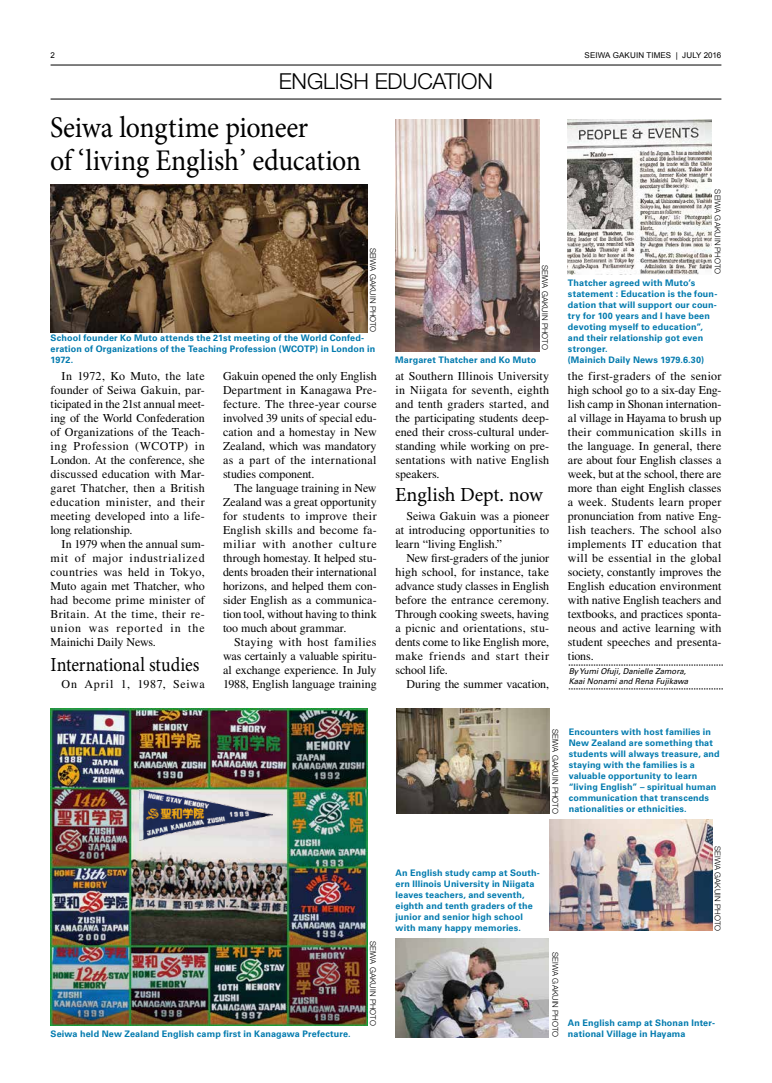
<style>
.page{position:relative;width:772px;height:1083px;background:#fff}
.page>*{position:absolute;margin:0;border:0;box-sizing:border-box;transform-origin:0 0}
.t1{font:30px/33px "Minion Pro";letter-spacing:-.01em;color:#000;scale:.93 1}
.t2{font:300 22px "Helvetica Neue LT Std";letter-spacing:-.005em;color:#000}
.t3{font:20px "Minion Pro";letter-spacing:-.005em;color:#000;scale:.9 1}
.t4{font:20px "Minion Pro";letter-spacing:-.005em;color:#000}
.t5{font:12px/14px "Times LT Std";letter-spacing:.005em;color:#000;text-align:justify}
.t6{font:12px "Times LT Std";letter-spacing:.055em;color:#000}
.t7{font:700 9px/11px "Univers LT Std";letter-spacing:.015em;color:#007aae}
.t8{font:300 8px "Helvetica Neue LT Std";letter-spacing:.01em;color:#000}
.t9{font:italic 8px/10px "Univers LT Std";color:#000}
.t10{font:8px "Arial";letter-spacing:.015em;color:#000}
</style>
<div class="page">
<hr style="left:51px;top:65px;width:670px;height:1px;background:#000">
<hr style="left:51px;top:99px;width:670px;height:1px;background:#000">
<img style="left:51px;top:709px;width:316px;height:316px">
<img style="left:51px;top:184px;width:316px;height:148px">
<img style="left:395px;top:120px;width:144px;height:232px">
<img style="left:567px;top:120px;width:143px;height:154px">
<img style="left:396px;top:708px;width:153px;height:105px">
<img style="left:395px;top:938px;width:153px;height:99px">
<img style="left:549px;top:819px;width:162px;height:112px">
<img style="left:140px;top:788px;width:132px;height:52px">
<svg style="left:568px;top:665px;width:154px;height:1px"></svg>
<svg style="left:568px;top:689px;width:154px;height:1px"></svg>
<p class="t10" style="left:51px;top:50px;width:6px">2</p>
<p class="t10" style="left:584px;top:50px;width:138px">SEIWA GAKUIN TIMES | JULY 2016</p>
<h2 class="t2" style="left:279px;top:68px;width:215px">ENGLISH EDUCATION</h2>
<h1 class="t1" style="left:50px;top:111px;width:336px">Seiwa longtime pioneer<br>of ‘living English’ education</h1>
<p class="t8" style="left:377px;top:248px;width:86px;rotate:90deg">SEIWA GAKUIN PHOTO</p>
<p class="t7" style="left:51px;top:332px;width:326px">School founder Ko Muto attends the 21st meeting of the World Confed&shy;eration of Organizations of the Teaching Profession (WCOTP) in London in<br>1972.</p>
<p class="t5" style="left:51px;top:368px;width:156px;text-indent:11px">In 1972, Ko Muto, the late founder of Seiwa Gakuin, par&shy;ticipated in the 21st annual meet&shy;ing of the World Confederation of Organizations of the Teach&shy;ing Profession (WCOTP) in London. At the conference, she discussed education with Mar&shy;garet Thatcher, then a British education minister, and their meeting developed into a life&shy;long relationship.</p>
<p class="t5" style="left:51px;top:537px;width:156px;text-indent:11px">In 1979 when the annual sum&shy;mit of major industrialized countries was held in Tokyo, Muto again met Thatcher, who had become prime minister of Britain. At the time, their re&shy;union was reported in the Mainichi Daily News.</p>
<p class="t6" style="left:62px;top:677px;width:144px">On April 1, 1987, Seiwa</p>
<h3 class="t3" style="left:51px;top:651px;width:167px">International studies</h3>
<p class="t5" style="left:223px;top:368px;width:155px">Gakuin opened the only English Department in Kanagawa Pre&shy;fecture. The three-year course involved 39 units of special edu&shy;cation and a homestay in New Zealand, which was mandatory as a part of the international studies component.</p>
<p class="t5" style="left:223px;top:481px;width:155px;text-indent:11px">The language training in New Zealand was a great opportunity for students to improve their English skills and become fa&shy;miliar with another culture through homestay. It helped stu&shy;dents broaden their international horizons, and helped them con&shy;sider English as a communica&shy;tion tool, without having to think too much about grammar.</p>
<p class="t5" style="left:223px;top:635px;width:155px;text-indent:11px">Staying with host families was certainly a valuable spiritu&shy;al exchange experience. In July 1988, English language training</p>
<p class="t8" style="left:549px;top:265px;width:86px;rotate:90deg">SEIWA GAKUIN PHOTO</p>
<p class="t7" style="left:395px;top:354px;width:142px">Margaret Thatcher and Ko Muto</p>
<p class="t5" style="left:395px;top:368px;width:155px">at Southern Illinois University in Niigata for seventh, eighth and tenth graders started, and the participating students deep&shy;ened their cross-cultural under&shy;standing while working on pre&shy;sentations with native English speakers.</p>
<p class="t5" style="left:395px;top:509px;width:155px;text-indent:11px">Seiwa Gakuin was a pioneer at introducing opportunities to learn “living English.”</p>
<p class="t5" style="left:395px;top:551px;width:155px;text-indent:11px">New first-graders of the junior high school, for instance, take advance study classes in English before the entrance ceremony.<br>Through cooking sweets, having a picnic and orientations, stu&shy;dents come to like English more, make friends and start their school life.</p>
<p class="t5" style="left:406px;top:677px;width:144px">During the summer vacation,</p>
<h3 class="t4" style="left:395px;top:481px;width:149px">English Dept. now</h3>
<p class="t8" style="left:722px;top:189px;width:86px;rotate:90deg">SEIWA GAKUIN PHOTO</p>
<p class="t7" style="left:567px;top:277px;width:151px">Thatcher agreed with Muto’s statement : Education is the foun&shy;dation that will support our coun&shy;try for 100 years and I have been devoting myself to education”, and their relationship got even stronger.<br>(Mainich Daily News 1979.6.30)</p>
<p class="t5" style="left:567px;top:369px;width:155px">the first-graders of the senior high school go to a six-day Eng&shy;lish camp in Shonan internation&shy;al village in Hayama to brush up their communication skills in the language. In general, there are about four English classes a week, but at the school, there are more than eight English classes a week. Students learn proper pronunciation from native Eng&shy;lish teachers. The school also implements IT education that will be essential in the global society, constantly improves the English education environment with native English teachers and textbooks, and practices sponta&shy;neous and active learning with student speeches and presenta&shy;tions.</p>
<p class="t9" style="left:568px;top:666px;width:121px">By Yumi Ofuji, Danielle Zamora,<br>Kaai Nonami and Rena Fujikawa</p>
<p class="t7" style="left:51px;top:1028px;width:301px">Seiwa held New Zealand English camp first in Kanagawa Prefecture.</p>
<p class="t8" style="left:560px;top:729px;width:86px;rotate:90deg">SEIWA GAKUIN PHOTO</p>
<p class="t7" style="left:568px;top:727px;width:152px">Encounters with host families in<br>New Zealand are something that students will always treasure, and staying with the families is a valuable opportunity to learn “living English” – spiritual human communication that transcends nationalities or ethnicities.</p>
<p class="t7" style="left:395px;top:867px;width:146px">An English study camp at South&shy;ern Illinois University in Niigata leaves teachers, and seventh, eighth and tenth graders of the junior and senior high school with many happy memories.</p>
<p class="t8" style="left:377px;top:941px;width:86px;rotate:90deg">SEIWA GAKUIN PHOTO</p>
<p class="t8" style="left:560px;top:952px;width:86px;rotate:90deg">SEIWA GAKUIN PHOTO</p>
<p class="t8" style="left:722px;top:846px;width:86px;rotate:90deg">SEIWA GAKUIN PHOTO</p>
<p class="t7" style="left:567px;top:1017px;width:149px">An English camp at Shonan Inter&shy;national Village in Hayama</p>
</div>
